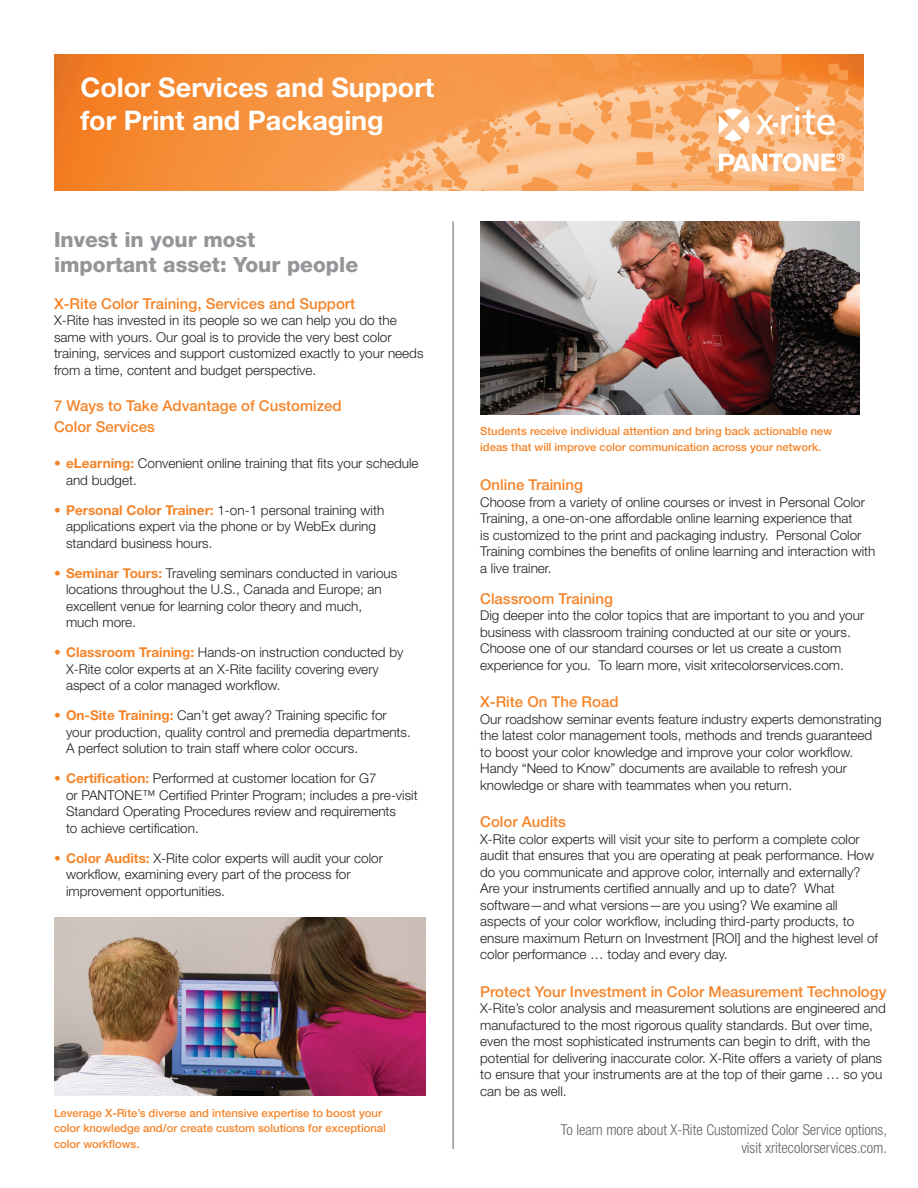
<style>
.page{position:relative;width:918px;height:1188px;background:#fff}
.page>*{position:absolute;margin:0;border:0;box-sizing:border-box;transform-origin:0 0}
.t1{font:700 27px/32.4px "Helvetica Neue";color:#fff}
.t2{font:800 21px/25.2px "Helvetica Neue";color:#939598}
.t3{font:500 15px/21px "Helvetica Neue";color:#f58429}
.t4{font:300 condensed 15px/18px "Helvetica Neue";color:#636366;text-align:right}
.t5{font:300 13.5px/16.5px "Helvetica Neue";color:#231f20}
.t6{font:500 11.25px/15.8px "Helvetica Neue";color:#f58429}
.s1{color:#f58429}
.s2{font-weight:700;color:#f58429}
</style>
<div class="page">
<img style="left:54px;top:54px;width:810px;height:136px">
<img style="left:480px;top:221px;width:380px;height:194px">
<hr style="left:452px;top:221px;width:2px;height:928px;background:#939598">
<svg style="left:719px;top:153px;width:126px;height:19px"></svg>
<svg style="left:756px;top:107px;width:79px;height:28px"></svg>
<svg style="left:719px;top:108px;width:30px;height:33px"></svg>
<img style="left:54px;top:917px;width:372px;height:178px">
<h1 class="t1" style="left:80px;top:71px;width:356px">Color Services and Support for Print and Packaging</h1>
<h2 class="t2" style="left:54px;top:227px;width:306px">Invest in your most important asset: Your people</h2>
<p class="t3" style="left:54px;top:293px;width:303px">X-Rite Color Training, Services and Support</p>
<p class="t5" style="left:54px;top:312px;width:371px">X-Rite has invested in its people so we can help you do the same with yours. Our goal is to provide the very best color training, services and support customized exactly to your needs from a time, content and budget perspective.</p>
<p class="t3" style="left:54px;top:395px;width:289px">7 Ways to Take Advantage of Customized<br>Color Services</p>
<p class="t5" style="left:66px;top:455px;width:354px;text-indent:-12px"><span class="s1">•</span> <span class="s2">eLearning:</span> Convenient online training that fits your schedule and budget.</p>
<p class="t5" style="left:66px;top:502px;width:320px;text-indent:-12px"><span class="s1">•</span> <span class="s2">Personal Color Trainer:</span> 1-on-1 personal training with applications expert via the phone or by WebEx during standard business hours.</p>
<p class="t5" style="left:66px;top:565px;width:333px;text-indent:-12px"><span class="s1">•</span> <span class="s2">Seminar Tours:</span> Traveling seminars conducted in various locations throughout the U.S., Canada and Europe; an excellent venue for learning color theory and much, much more.</p>
<p class="t5" style="left:66px;top:644px;width:339px;text-indent:-12px"><span class="s1">•</span> <span class="s2">Classroom Training:</span> Hands-on instruction conducted by<br>X-Rite color experts at an X-Rite facility covering every aspect of a color managed workflow.</p>
<p class="t5" style="left:66px;top:707px;width:346px;text-indent:-12px"><span class="s1">•</span> <span class="s2">On-Site Training:</span> Can’t get away? Training specific for your production, quality control and premedia departments.<br>A perfect solution to train staff where color occurs.</p>
<p class="t5" style="left:66px;top:770px;width:353px;text-indent:-12px"><span class="s1">•</span> <span class="s2">Certification:</span> Performed at customer location for G7<br>or PANTONE™ Certified Printer Program; includes a pre-visit Standard Operating Procedures review and requirements<br>to achieve certification.</p>
<p class="t5" style="left:66px;top:849px;width:319px;text-indent:-12px"><span class="s1">•</span> <span class="s2">Color Audits:</span> X-Rite color experts will audit your color workflow, examining every part of the process for improvement opportunities.</p>
<p class="t6" style="left:54px;top:1105px;width:333px">Leverage X-Rite’s diverse and intensive expertise to boost your color knowledge and/or create custom solutions for exceptional color workflows.</p>
<p class="t6" style="left:480px;top:423px;width:354px">Students receive individual attention and bring back actionable new ideas that will improve color communication across your network.</p>
<p class="t3" style="left:480px;top:474px;width:104px">Online Training</p>
<p class="t5" style="left:480px;top:493px;width:397px">Choose from a variety of online courses or invest in Personal Color Training, a one-on-one affordable online learning experience that<br>is customized to the print and packaging industry. Personal Color Training combines the benefits of online learning and interaction with a live trainer.</p>
<p class="t3" style="left:480px;top:588px;width:134px">Classroom Training</p>
<p class="t5" style="left:480px;top:607px;width:386px">Dig deeper into the color topics that are important to you and your business with classroom training conducted at our site or yours.<br>Choose one of our standard courses or let us create a custom experience for you. To learn more, visit xritecolorservices.com.</p>
<p class="t3" style="left:480px;top:691px;width:140px">X-Rite On The Road</p>
<p class="t5" style="left:480px;top:710px;width:403px">Our roadshow seminar events feature industry experts demonstrating the latest color management tools, methods and trends guaranteed to boost your color knowledge and improve your color workflow.<br>Handy “Need to Know” documents are available to refresh your knowledge or share with teammates when you return.</p>
<p class="t3" style="left:480px;top:811px;width:87px">Color Audits</p>
<p class="t5" style="left:480px;top:830px;width:399px">X-Rite color experts will visit your site to perform a complete color audit that ensures that you are operating at peak performance. How do you communicate and approve color, internally and externally?<br>Are your instruments certified annually and up to date? What software—and what versions—are you using? We examine all aspects of your color workflow, including third-party products, to ensure maximum Return on Investment [ROI] and the highest level of color performance … today and every day.</p>
<p class="t3" style="left:480px;top:981px;width:408px">Protect Your Investment in Color Measurement Technology</p>
<p class="t5" style="left:480px;top:1000px;width:407px">X-Rite’s color analysis and measurement solutions are engineered and manufactured to the most rigorous quality standards. But over time, even the most sophisticated instruments can begin to drift, with the potential for delivering inaccurate color. X-Rite offers a variety of plans to ensure that your instruments are at the top of their game … so you can be as well.</p>
<p class="t4" style="left:561px;top:1120px;width:328px">To learn more about X-Rite Customized Color Service options, visit xritecolorservices.com.</p>
</div>
